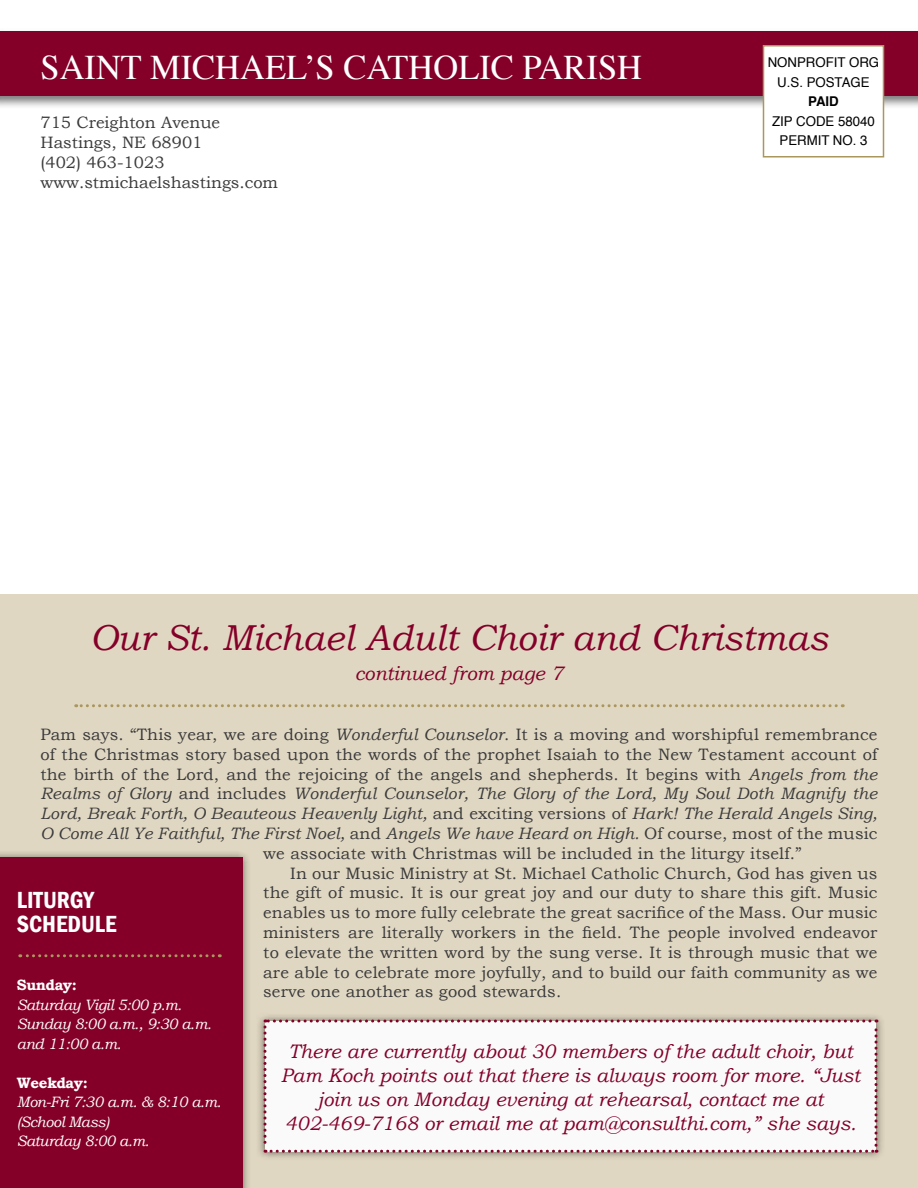
<style>
.page{position:relative;width:918px;height:1188px;background:#fff}
.page>*{position:absolute;margin:0;border:0;box-sizing:border-box;transform-origin:0 0}
.t1{font:italic 36px "Bookman Old Style";color:#840029}
.t2{font:34.5px "Times";color:#fff}
.t3{font:600 condensed 24px/24px "Franklin Gothic";color:#fff}
.t4{font:italic 19.5px/24px "Bookman Old Style";color:#840029;text-align:center}
.t5{font:16.5px/19.8px "Bookman Old Style";letter-spacing:.01em;color:#3b3b3c}
.t6{font:italic 16.5px "Bookman Old Style";letter-spacing:.01em;color:#3b3b3c}
.t7{font:italic 15px/19.5px "Bookman Old Style";letter-spacing:-.03em;color:#fff}
.t8{font:700 15px "Bookman Old Style";letter-spacing:-.03em;color:#fff}
.t9{font:13.5px/19.5px "Helvetica";color:#000;text-align:center}
.t10{font:700 13.5px "Helvetica";color:#000}
.s1{font-style:italic}
.s2{font-style:normal}
</style>
<div class="page">
<div style="left:0;top:594px;width:918px;height:594px;background:#e0d7c2"></div>
<div style="left:0;top:28px;width:918px;height:82px;background:#000;opacity:.51"></div>
<div style="left:0;top:32px;width:918px;height:64px;background:#840029"></div>
<div style="left:763px;top:45px;width:121px;height:113px;background:#fff;border:2px solid #aa975d"></div>
<div style="left:0;top:849px;width:251px;height:339px;background:#000;opacity:.51"></div>
<div style="left:0;top:858px;width:243px;height:330px;background:#840029"></div>
<svg style="left:20px;top:954px;width:193px;height:3px"></svg>
<svg style="left:76px;top:704px;width:760px;height:3px"></svg>
<div style="left:256px;top:1012px;width:629px;height:148px;background:#000;opacity:.51"></div>
<div style="left:264px;top:1020px;width:614px;height:133px;background:#fafafa"></div>
<h2 class="t2" style="left:40px;top:35px;width:603px">SAINT MICHAEL’S CATHOLIC PARISH</h2>
<p class="t5" style="left:40px;top:113px;width:239px">715 Creighton Avenue<br>Hastings, NE 68901<br>(402) 463-1023 www.stmichaelshastings.com</p>
<p class="t9" style="left:768px;top:53px;width:113px">NONPROFIT ORG<br>U.S. POSTAGE</p>
<p class="t10" style="left:808px;top:91px;width:32px">PAID</p>
<p class="t9" style="left:772px;top:112px;width:104px">ZIP CODE 58040<br>PERMIT NO. 3</p>
<h1 class="t1" style="left:90px;top:617px;width:740px">Our St. Michael Adult Choir and Christmas</h1>
<p class="t4" style="left:355px;top:661px;width:210px">continued from page 7</p>
<p class="t5" style="left:40px;top:725px;width:839px">Pam says. “This year, we are doing <span class="s1">Wonderful Counselor</span>. It is a moving and worshipful remembrance</p>
<p class="t5" style="left:40px;top:744px;width:838px">of the Christmas story based upon the words of the prophet Isaiah to the New Testament account of</p>
<p class="t5" style="left:40px;top:764px;width:838px">the birth of the Lord, and the rejoicing of the angels and shepherds. It begins with <span class="s1">Angels from the</span></p>
<p class="t6" style="left:40px;top:784px;width:839px">Realms of Glory <span class="s2">and includes</span> Wonderful Counselor, The Glory of the Lord, My Soul Doth Magnify the</p>
<p class="t6" style="left:40px;top:804px;width:839px">Lord, Break Forth, O Beauteous Heavenly Light, <span class="s2">and exciting versions of</span> Hark! The Herald Angels Sing,</p>
<p class="t6" style="left:40px;top:824px;width:838px">O Come All Ye Faithful, The First Noel, <span class="s2">and</span> Angels We have Heard on High. <span class="s2">Of course, most of the music</span></p>
<p class="t5" style="left:263px;top:843px;width:540px">we associate with Christmas will be included in the liturgy itself.”</p>
<p class="t5" style="left:290px;top:863px;width:589px">In our Music Ministry at St. Michael Catholic Church, God has given us</p>
<p class="t5" style="left:263px;top:883px;width:616px">the gift of music. It is our great joy and our duty to share this gift. Music</p>
<p class="t5" style="left:263px;top:903px;width:616px">enables us to more fully celebrate the great sacrifice of the Mass. Our music</p>
<p class="t5" style="left:263px;top:923px;width:616px">ministers are literally workers in the field. The people involved endeavor</p>
<p class="t5" style="left:263px;top:942px;width:616px">to elevate the written word by the sung verse. It is through music that we</p>
<p class="t5" style="left:263px;top:962px;width:616px">are able to celebrate more joyfully, and to build our faith community as we</p>
<p class="t5" style="left:263px;top:982px;width:300px">serve one another as good stewards.</p>
<h3 class="t3" style="left:17px;top:887px;width:101px">LITURGY<br>SCHEDULE</h3>
<p class="t8" style="left:17px;top:976px;width:62px">Sunday:</p>
<p class="t7" style="left:17px;top:995px;width:196px">Saturday Vigil 5:00 p.m.<br>Sunday 8:00 a.m., 9:30 a.m. and 11:00 a.m.</p>
<p class="t8" style="left:17px;top:1074px;width:72px">Weekday:</p>
<p class="t7" style="left:17px;top:1092px;width:206px">Mon-Fri 7:30 a.m. &amp; 8:10 a.m. (School Mass)<br>Saturday 8:00 a.m.</p>
<p class="t4" style="left:281px;top:1039px;width:581px">There are currently about 30 members of the adult choir, but Pam Koch points out that there is always room for more. “Just join us on Monday evening at rehearsal, contact me at 402-469-7168 or email me at pam@consulthi.com,” she says.</p>
</div>
